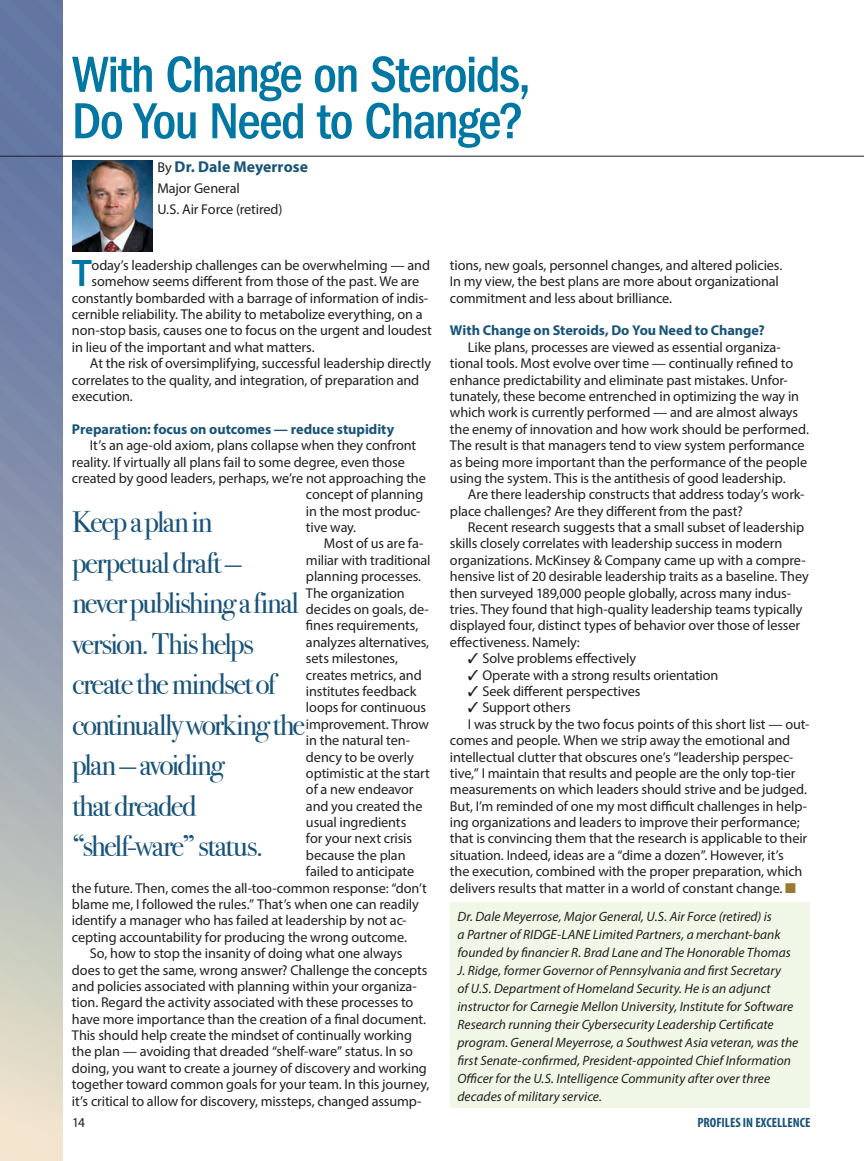
<style>
.page{position:relative;width:864px;height:1161px;background:#fff}
.page>*{position:absolute;margin:0;border:0;box-sizing:border-box;transform-origin:0 0}
.Headline{font:500 condensed 52.5px/46.5px "Franklin Gothic";letter-spacing:-.03em;color:#0077a3}
.body_no_indent{font:600 38.55px "Myriad Pro";color:#0077a3}
.t1{font:30px/40.5px "Bodoni Svty Two OSITCTT";letter-spacing:-.05em;color:#185379}
.t2{font:700 15.75px "Myriad Pro";letter-spacing:.005em;color:#185379}
.body_indent{font:14.25px/16.4px "Myriad Pro";letter-spacing:-.01em;color:#231f20}
.body_no_indent-2{font:14.25px "Myriad Pro";letter-spacing:-.005em;color:#231f20}
.subhead{font:700 14.25px "Myriad Pro";color:#185379}
.byline{font:14.25px "Myriad Pro";letter-spacing:-.01em;color:#231f20}
.bio{font:italic 13.5px/18px "Myriad Pro";letter-spacing:.005em;color:#231f20}
.t3{font:700 condensed 13.5px "Myriad Pro";color:#185379}
.t4{font:13.5px "Myriad Pro";color:#231f20}
.s1{font-weight:400;font-size:14.25px;color:#231f20}
.s2{color:#9c7932}
</style>
<div class="page">
<svg style="left:0;top:130px;width:63px;height:22px"></svg>
<svg style="left:0;top:173px;width:63px;height:21px"></svg>
<svg style="left:0;top:194px;width:63px;height:22px"></svg>
<svg style="left:0;top:216px;width:63px;height:21px"></svg>
<svg style="left:0;top:237px;width:63px;height:21px"></svg>
<svg style="left:0;top:258px;width:63px;height:21px"></svg>
<svg style="left:0;top:279px;width:63px;height:22px"></svg>
<svg style="left:0;top:301px;width:63px;height:21px"></svg>
<svg style="left:0;top:322px;width:63px;height:21px"></svg>
<svg style="left:0;top:343px;width:63px;height:21px"></svg>
<svg style="left:0;top:364px;width:63px;height:22px"></svg>
<svg style="left:0;top:386px;width:63px;height:21px"></svg>
<svg style="left:0;top:407px;width:63px;height:754px;background:#b0b5b9"></svg>
<div style="left:450px;top:902px;width:360px;height:206px;background:#f1f7e7"></div>
<img style="left:72px;top:161px;width:81px;height:90px">
<hr style="left:0;top:156px;width:864px;height:1px;background:#231f20">
<p class="Headline" style="left:72px;top:52px;width:460px">With Change on Steroids,<br>Do You Need to Change?</p>
<p class="t2" style="left:158px;top:157px;width:152px"><span class="s1">By</span> Dr. Dale Meyerrose</p>
<p class="byline" style="left:158px;top:180px;width:84px">Major General</p>
<p class="byline" style="left:158px;top:201px;width:127px">U.S. Air Force (retired)</p>
<p class="body_no_indent" style="left:72px;top:249px;width:22px">T</p>
<p class="body_no_indent-2" style="left:92px;top:256px;width:340px">oday’s leadership challenges can be overwhelming — and</p>
<p class="body_no_indent-2" style="left:92px;top:273px;width:329px">somehow seems different from those of the past. We are</p>
<p class="body_no_indent-2" style="left:72px;top:289px;width:358px">constantly bombarded with a barrage of information of indis-</p>
<p class="body_no_indent-2" style="left:72px;top:305px;width:352px">cernible reliability. The ability to metabolize everything, on a</p>
<p class="body_no_indent-2" style="left:72px;top:322px;width:361px">non-stop basis, causes one to focus on the urgent and loudest</p>
<p class="body_no_indent-2" style="left:72px;top:338px;width:244px">in lieu of the important and what matters.</p>
<p class="body_indent" style="left:72px;top:355px;width:361px;text-indent:18px">At the risk of oversimplifying, successful leadership directly correlates to the quality, and integration, of preparation and execution.</p>
<p class="subhead" style="left:72px;top:420px;width:324px">Preparation: focus on outcomes — reduce stupidity</p>
<p class="body_indent" style="left:90px;top:437px;width:328px">It’s an age-old axiom, plans collapse when they confront</p>
<p class="body_indent" style="left:72px;top:453px;width:334px">reality. If virtually all plans fail to some degree, even those</p>
<p class="body_indent" style="left:72px;top:470px;width:355px">created by good leaders, perhaps, we’re not approaching the</p>
<p class="body_indent" style="left:306px;top:486px;width:119px">concept of planning</p>
<p class="body_indent" style="left:306px;top:503px;width:116px">in the most produc-</p>
<p class="body_indent" style="left:306px;top:519px;width:52px">tive way.</p>
<p class="body_indent" style="left:324px;top:535px;width:101px">Most of us are fa-</p>
<p class="body_indent" style="left:306px;top:552px;width:126px">miliar with traditional</p>
<p class="body_indent" style="left:306px;top:568px;width:117px">planning processes.</p>
<p class="body_indent" style="left:306px;top:584px;width:100px">The organization</p>
<p class="body_indent" style="left:306px;top:601px;width:124px">decides on goals, de-</p>
<p class="body_indent" style="left:306px;top:617px;width:114px">fines requirements,</p>
<p class="body_indent" style="left:306px;top:634px;width:125px">analyzes alternatives,</p>
<p class="body_indent" style="left:306px;top:650px;width:94px">sets milestones,</p>
<p class="body_indent" style="left:306px;top:666px;width:117px">creates metrics, and</p>
<p class="body_indent" style="left:306px;top:683px;width:112px">institutes feedback</p>
<p class="body_indent" style="left:306px;top:699px;width:122px">loops for continuous</p>
<p class="body_indent" style="left:306px;top:716px;width:125px">improvement. Throw</p>
<p class="body_indent" style="left:306px;top:732px;width:106px">in the natural ten-</p>
<p class="body_indent" style="left:306px;top:748px;width:109px">dency to be overly</p>
<p class="body_indent" style="left:306px;top:765px;width:125px">optimistic at the start</p>
<p class="body_indent" style="left:306px;top:781px;width:109px">of a new endeavor</p>
<p class="body_indent" style="left:306px;top:797px;width:118px">and you created the</p>
<p class="body_indent" style="left:306px;top:814px;width:102px">usual ingredients</p>
<p class="body_indent" style="left:306px;top:830px;width:108px">for your next crisis</p>
<p class="body_indent" style="left:306px;top:847px;width:101px">because the plan</p>
<p class="body_indent" style="left:306px;top:863px;width:110px">failed to anticipate</p>
<p class="body_indent" style="left:72px;top:879px;width:356px">the future. Then, comes the all-too-common response: “don’t</p>
<p class="body_indent" style="left:72px;top:896px;width:348px">blame me, I followed the rules.” That’s when one can readily</p>
<p class="body_indent" style="left:72px;top:912px;width:336px">identify a manager who has failed at leadership by not ac-</p>
<p class="body_indent" style="left:72px;top:929px;width:336px">cepting accountability for producing the wrong outcome.</p>
<p class="body_indent" style="left:72px;top:945px;width:359px;text-indent:18px">So, how to stop the insanity of doing what one always does to get the same, wrong answer? Challenge the concepts and policies associated with planning within your organiza&shy;tion. Regard the activity associated with these processes to have more importance than the creation of a final document.<br>This should help create the mindset of continually working the plan — avoiding that dreaded “shelf-ware” status. In so doing, you want to create a journey of discovery and working together toward common goals for your team. In this journey, it’s critical to allow for discovery, missteps, changed assump-</p>
<p class="t1" style="left:72px;top:502px;width:235px">Keep a plan in perpetual draft —<br>never publishing a final version. This helps create the mindset of continually working the plan — avoiding<br>that dreaded “shelf-ware” status.</p>
<p class="body_indent" style="left:450px;top:257px;width:334px">tions, new goals, personnel changes, and altered policies.<br>In my view, the best plans are more about organizational commitment and less about brilliance.</p>
<p class="subhead" style="left:450px;top:321px;width:316px">With Change on Steroids, Do You Need to Change?</p>
<p class="body_indent" style="left:450px;top:339px;width:360px;text-indent:18px">Like plans, processes are viewed as essential organiza&shy;tional tools. Most evolve over time — continually refined to enhance predictability and eliminate past mistakes. Unfor&shy;tunately, these become entrenched in optimizing the way in which work is currently performed — and are almost always the enemy of innovation and how work should be performed.<br>The result is that managers tend to view system performance as being more important than the performance of the people using the system. This is the antithesis of good leadership.</p>
<p class="body_indent" style="left:450px;top:486px;width:356px;text-indent:18px">Are there leadership constructs that address today’s work&shy;place challenges? Are they different from the past?</p>
<p class="body_indent" style="left:450px;top:519px;width:360px;text-indent:18px">Recent research suggests that a small subset of leadership skills closely correlates with leadership success in modern organizations. McKinsey &amp; Company came up with a compre&shy;hensive list of 20 desirable leadership traits as a baseline. They then surveyed 189,000 people globally, across many indus&shy;tries. They found that high-quality leadership teams typically displayed four, distinct types of behavior over those of lesser effectiveness. Namely:</p>
<p class="body_indent" style="left:468px;top:650px;width:170px">✓ Solve problems effectively</p>
<p class="body_indent" style="left:468px;top:666px;width:252px">✓ Operate with a strong results orientation</p>
<p class="body_indent" style="left:468px;top:683px;width:174px">✓ Seek different perspectives</p>
<p class="body_indent" style="left:468px;top:699px;width:104px">✓ Support others</p>
<p class="body_indent" style="left:450px;top:716px;width:361px;text-indent:18px">I was struck by the two focus points of this short list — out&shy;comes and people. When we strip away the emotional and intellectual clutter that obscures one’s “leadership perspec&shy;tive,” I maintain that results and people are the only top-tier measurements on which leaders should strive and be judged.<br>But, I’m reminded of one my most difficult challenges in help&shy;ing organizations and leaders to improve their performance; that is convincing them that the research is applicable to their situation. Indeed, ideas are a “dime a dozen”. However, it’s<br>the execution, combined with the proper preparation, which delivers results that matter in a world of constant change. <span class="s2">■</span></p>
<p class="bio" style="left:458px;top:907px;width:342px">Dr. Dale Meyerrose, Major General, U.S. Air Force (retired) is<br>a Partner of RIDGE-LANE Limited Partners, a merchant-bank founded by financier R. Brad Lane and The Honorable Thomas J. Ridge, former Governor of Pennsylvania and first Secretary<br>of U.S. Department of Homeland Security. He is an adjunct instructor for Carnegie Mellon University, Institute for Software Research running their Cybersecurity Leadership Certificate program. General Meyerrose, a Southwest Asia veteran, was the first Senate-confirmed, President-appointed Chief Information Officer for the U.S. Intelligence Community after over three decades of military service.</p>
<p class="t4" style="left:72px;top:1114px;width:15px">14</p>
<p class="t3" style="left:697px;top:1114px;width:115px">PROFILES IN EXCELLENCE</p>
</div>
